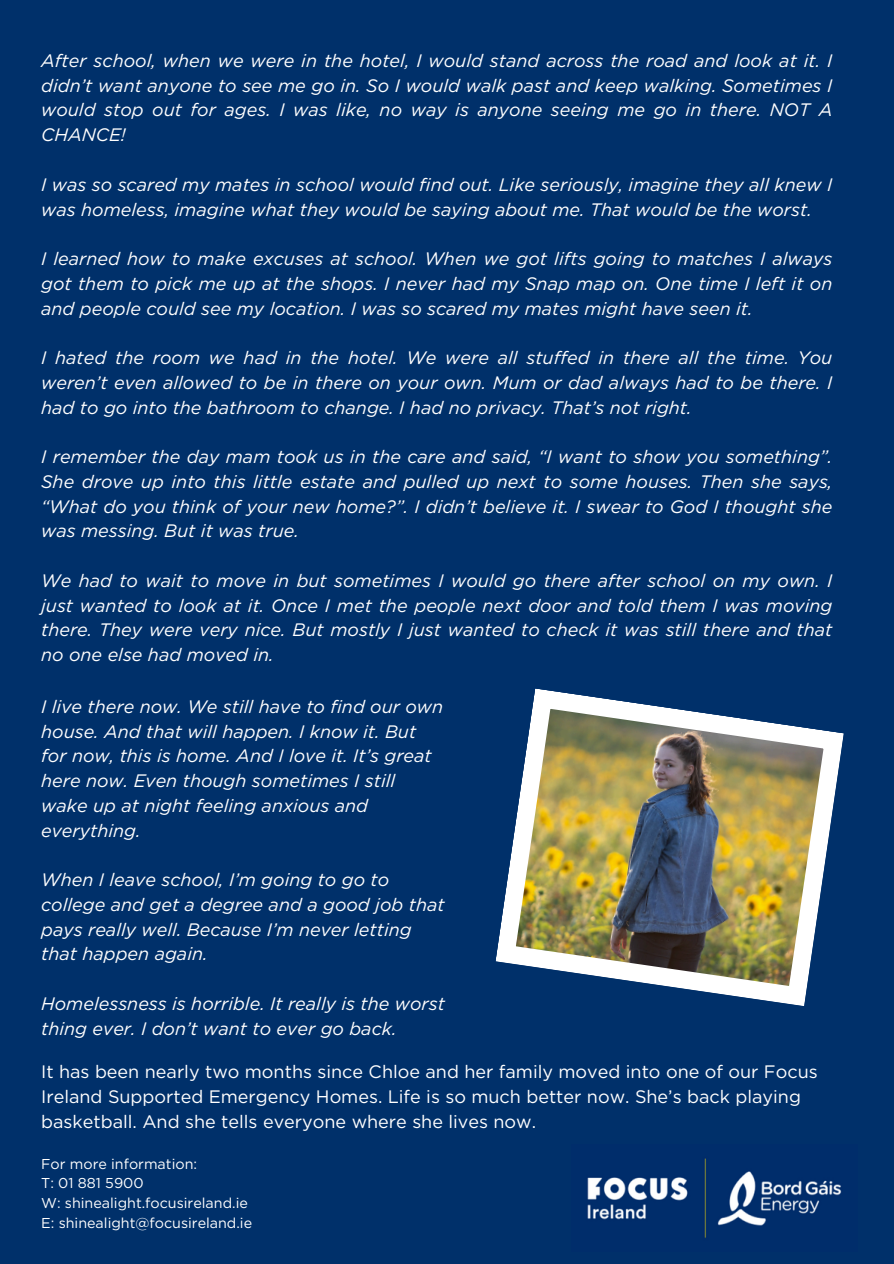
<style>
.page{position:relative;width:894px;height:1264px;background:#fff}
.page>*{position:absolute;margin:0;border:0;box-sizing:border-box;transform-origin:0 0}
.t1{font:italic 18px/24.8px "Gotham";color:#fff;text-align:justify}
.t2{font:18px/24.8px "Gotham";color:#fff}
.t3{font:14.25px "Gotham";color:#fff}
</style>
<div class="page">
<div style="left:0;top:0;width:893px;height:1263px;background:#00306a"></div>
<img style="left:587px;top:1158px;width:255px;height:80px">
<img style="left:495px;top:688px;width:348px;height:318px">
<h1 class="t1" style="left:41px;top:48px;width:792px">After school, when we were in the hotel, I would stand across the road and look at it. I didn’t want anyone to see me go in. So I would walk past and keep walking. Sometimes I would stop out for ages. I was like, no way is anyone seeing me go in there. NOT A CHANCE!</h1>
<h1 class="t1" style="left:41px;top:172px;width:792px">I was so scared my mates in school would find out. Like seriously, imagine they all knew I was homeless, imagine what they would be saying about me. That would be the worst.</h1>
<h1 class="t1" style="left:41px;top:246px;width:792px">I learned how to make excuses at school. When we got lifts going to matches I always got them to pick me up at the shops. I never had my Snap map on. One time I left it on and people could see my location. I was so scared my mates might have seen it.</h1>
<p class="t1" style="left:41px;top:345px;width:792px">I hated the room we had in the hotel. We were all stuffed in there all the time. You weren’t even allowed to be in there on your own. Mum or dad always had to be there. I had to go into the bathroom to change. I had no privacy. That’s not right.</p>
<h1 class="t1" style="left:41px;top:444px;width:792px">I remember the day mam took us in the care and said, “I want to show you something”.<br>She drove up into this little estate and pulled up next to some houses. Then she says, “What do you think of your new home?”. I didn’t believe it. I swear to God I thought she was messing. But it was true.</h1>
<p class="t1" style="left:41px;top:568px;width:792px">We had to wait to move in but sometimes I would go there after school on my own. I just wanted to look at it. Once I met the people next door and told them I was moving there. They were very nice. But mostly I just wanted to check it was still there and that no one else had moved in.</p>
<p class="t1" style="left:41px;top:694px;width:403px;text-align:left">I live there now. We still have to find our own house. And that will happen. I know it. But for now, this is home. And I love it. It’s great here now. Even though sometimes I still wake up at night feeling anxious and everything.</p>
<p class="t1" style="left:41px;top:867px;width:405px;text-align:left">When I leave school, I’m going to go to college and get a degree and a good job that pays really well. Because I’m never letting that happen again.</p>
<p class="t1" style="left:41px;top:991px;width:405px">Homelessness is horrible. It really is the worst thing ever. I don’t want to ever go back.</p>
<p class="t2" style="left:41px;top:1059px;width:777px">It has been nearly two months since Chloe and her family moved into one of our Focus<br>Ireland Supported Emergency Homes. Life is so much better now. She’s back playing basketball. And she tells everyone where she lives now.</p>
<h1 class="t3" style="left:41px;top:1154px;width:157px">For more information:</h1>
<h1 class="t3" style="left:41px;top:1174px;width:104px">T: 01 881 5900</h1>
<h1 class="t3" style="left:41px;top:1194px;width:208px">W: shinealight.focusireland.ie</h1>
<h1 class="t3" style="left:41px;top:1214px;width:212px">E: shinealight@focusireland.ie</h1>
</div>
